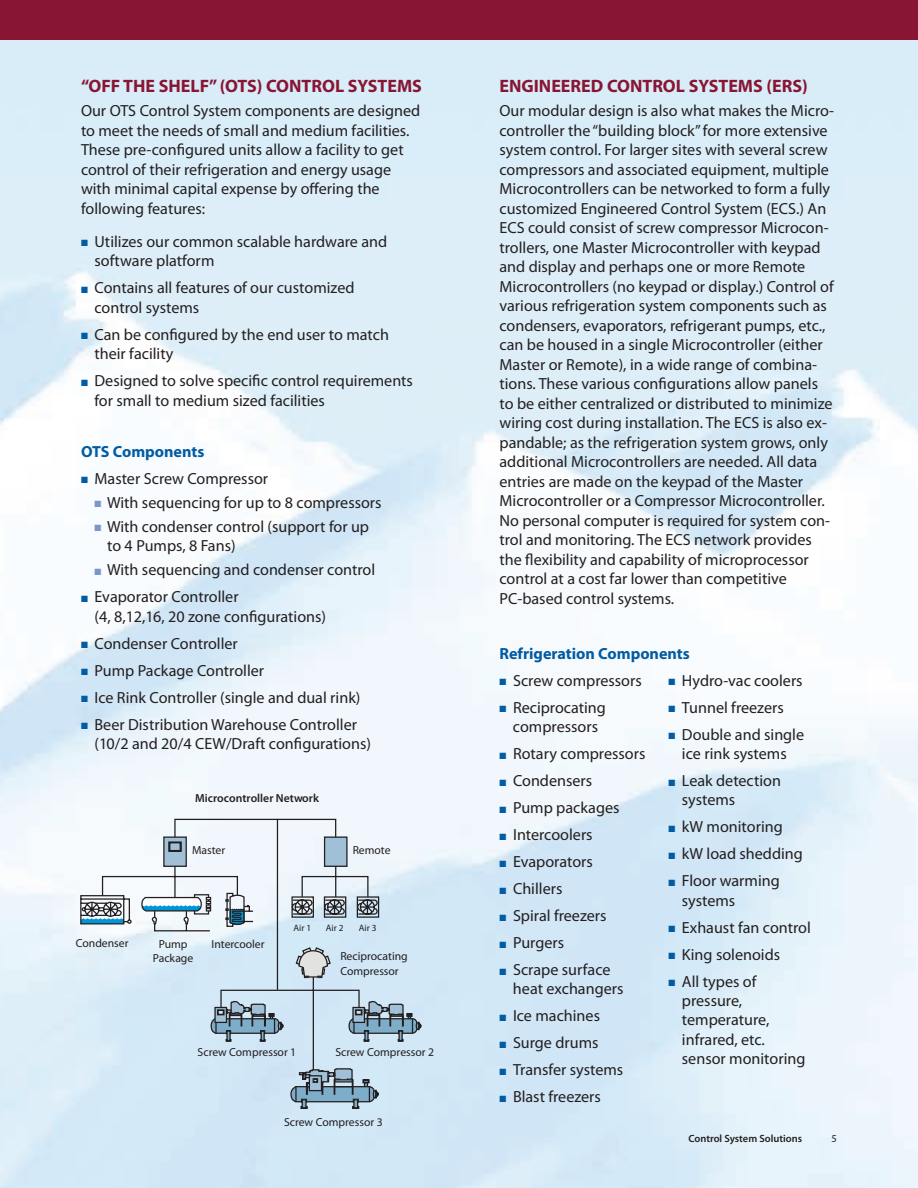
<style>
.page{position:relative;width:918px;height:1188px;background:#fff}
.page>*{position:absolute;margin:0;border:0;box-sizing:border-box;transform-origin:0 0}
.t1{font:700 18px "Myriad Pro";color:#881534}
.t2{font:16.2px/19.5px "Myriad Pro";color:#231f20}
.t3{font:700 16.2px "Myriad Pro";color:#015ca3}
.t4{font:11.7px/14px "Myriad Pro";color:#231f20;text-align:center}
.t5{font:600 11.7px "Myriad Pro";color:#231f20}
.t6{font:600 10.5px "Myriad Pro";color:#231f20}
.t7{font:10.5px "Myriad Pro";color:#231f20}
.t8{font:9.3px "Myriad Pro";color:#231f20}
.s1{color:#015ca3}
.s2{color:#7997c9}
</style>
<div class="page">
<svg style="left:80px;top:836px;width:300px;height:96px"></svg>
<svg style="left:101px;top:818px;width:268px;height:262px"></svg>
<svg style="left:210px;top:1000px;width:75px;height:42px"></svg>
<svg style="left:348px;top:999px;width:75px;height:43px"></svg>
<svg style="left:290px;top:1068px;width:90px;height:42px"></svg>
<hr style="left:277px;top:819px;width:1px;height:171px;background:#231f20">
<div style="left:0;top:0;width:918px;height:40px;background:#881534"></div>
<p class="t1" style="left:81px;top:76px;width:343px">“OFF THE SHELF” (OTS) CONTROL SYSTEMS</p>
<p class="t2" style="left:81px;top:101px;width:341px">Our OTS Control System components are designed to meet the needs of small and medium facilities.<br>These pre-configured units allow a facility to get control of their refrigeration and energy usage with minimal capital expense by offering the following features:</p>
<p class="t2" style="left:94px;top:232px;width:294px;text-indent:-13px"><span class="s1">■</span> Utilizes our common scalable hardware and software platform</p>
<p class="t2" style="left:94px;top:278px;width:262px;text-indent:-13px"><span class="s1">■</span> Contains all features of our customized control systems</p>
<p class="t2" style="left:94px;top:325px;width:296px;text-indent:-13px"><span class="s1">■</span> Can be configured by the end user to match their facility</p>
<p class="t2" style="left:94px;top:371px;width:320px;text-indent:-13px"><span class="s1">■</span> Designed to solve specific control requirements for small to medium sized facilities</p>
<p class="t3" style="left:81px;top:442px;width:125px">OTS Components</p>
<p class="t2" style="left:81px;top:469px;width:189px"><span class="s1">■</span> Master Screw Compressor</p>
<p class="t2" style="left:94px;top:493px;width:289px"><span class="s2">■</span> With sequencing for up to 8 compressors</p>
<p class="t2" style="left:107px;top:517px;width:264px;text-indent:-13px"><span class="s2">■</span> With condenser control (support for up to 4 Pumps, 8 Fans)</p>
<p class="t2" style="left:94px;top:560px;width:282px"><span class="s2">■</span> With sequencing and condenser control</p>
<p class="t2" style="left:94px;top:587px;width:233px;text-indent:-13px"><span class="s1">■</span> Evaporator Controller<br>(4, 8,12,16, 20 zone configurations)</p>
<p class="t2" style="left:81px;top:634px;width:158px"><span class="s1">■</span> Condenser Controller</p>
<p class="t2" style="left:81px;top:661px;width:185px"><span class="s1">■</span> Pump Package Controller</p>
<p class="t2" style="left:81px;top:688px;width:281px"><span class="s1">■</span> Ice Rink Controller (single and dual rink)</p>
<p class="t2" style="left:94px;top:715px;width:278px;text-indent:-13px"><span class="s1">■</span> Beer Distribution Warehouse Controller (10/2 and 20/4 CEW/Draft configurations)</p>
<p class="t5" style="left:195px;top:792px;width:125px">Microcontroller Network</p>
<p class="t4" style="left:192px;top:843px;width:35px">Master</p>
<p class="t4" style="left:353px;top:843px;width:39px">Remote</p>
<p class="t4" style="left:76px;top:937px;width:54px">Condenser</p>
<p class="t4" style="left:153px;top:937px;width:42px">Pump<br>Package</p>
<p class="t4" style="left:211px;top:937px;width:55px">Intercooler</p>
<p class="t8" style="left:294px;top:922px;width:19px">Air 1</p>
<p class="t8" style="left:326px;top:922px;width:19px">Air 2</p>
<p class="t8" style="left:359px;top:922px;width:19px">Air 3</p>
<p class="t4" style="left:340px;top:950px;width:69px;text-align:left">Reciprocating<br>Compressor</p>
<p class="t4" style="left:198px;top:1045px;width:100px">Screw Compressor 1</p>
<p class="t4" style="left:335px;top:1045px;width:100px">Screw Compressor 2</p>
<p class="t4" style="left:284px;top:1115px;width:100px">Screw Compressor 3</p>
<p class="t1" style="left:500px;top:76px;width:310px">ENGINEERED CONTROL SYSTEMS (ERS)</p>
<p class="t2" style="left:499px;top:101px;width:336px">Our modular design is also what makes the Micro&shy;controller the “building block” for more extensive system control. For larger sites with several screw compressors and associated equipment, multiple Microcontrollers can be networked to form a fully customized Engineered Control System (ECS.) An ECS could consist of screw compressor Microcon&shy;trollers, one Master Microcontroller with keypad and display and perhaps one or more Remote Microcontrollers (no keypad or display.) Control of various refrigeration system components such as condensers, evaporators, refrigerant pumps, etc., can be housed in a single Microcontroller (either Master or Remote), in a wide range of combina&shy;tions. These various configurations allow panels to be either centralized or distributed to minimize wiring cost during installation. The ECS is also ex&shy;pandable; as the refrigeration system grows, only additional Microcontrollers are needed. All data entries are made on the keypad of the Master Microcontroller or a Compressor Microcontroller.<br>No personal computer is required for system con&shy;trol and monitoring. The ECS network provides the flexibility and capability of microprocessor control at a cost far lower than competitive PC-based control systems.</p>
<p class="t3" style="left:500px;top:644px;width:192px">Refrigeration Components</p>
<p class="t2" style="left:500px;top:671px;width:144px"><span class="s1">■</span> Screw compressors</p>
<p class="t2" style="left:500px;top:698px;width:108px;text-align:center"><span class="s1">■</span> Reciprocating compressors</p>
<p class="t2" style="left:500px;top:744px;width:147px"><span class="s1">■</span> Rotary compressors</p>
<p class="t2" style="left:500px;top:771px;width:94px"><span class="s1">■</span> Condensers</p>
<p class="t2" style="left:500px;top:798px;width:122px"><span class="s1">■</span> Pump packages</p>
<p class="t2" style="left:500px;top:825px;width:95px"><span class="s1">■</span> Intercoolers</p>
<p class="t2" style="left:500px;top:852px;width:95px"><span class="s1">■</span> Evaporators</p>
<p class="t2" style="left:500px;top:879px;width:64px"><span class="s1">■</span> Chillers</p>
<p class="t2" style="left:500px;top:906px;width:109px"><span class="s1">■</span> Spiral freezers</p>
<p class="t2" style="left:500px;top:933px;width:66px"><span class="s1">■</span> Purgers</p>
<p class="t2" style="left:513px;top:960px;width:112px;text-indent:-13px"><span class="s1">■</span> Scrape surface heat exchangers</p>
<p class="t2" style="left:500px;top:1006px;width:102px"><span class="s1">■</span> Ice machines</p>
<p class="t2" style="left:500px;top:1033px;width:101px"><span class="s1">■</span> Surge drums</p>
<p class="t2" style="left:500px;top:1060px;width:125px"><span class="s1">■</span> Transfer systems</p>
<p class="t2" style="left:500px;top:1087px;width:103px"><span class="s1">■</span> Blast freezers</p>
<p class="t2" style="left:668px;top:671px;width:136px"><span class="s1">■</span> Hydro-vac coolers</p>
<p class="t2" style="left:668px;top:698px;width:117px"><span class="s1">■</span> Tunnel freezers</p>
<p class="t2" style="left:668px;top:725px;width:137px;text-align:center"><span class="s1">■</span> Double and single ice rink systems</p>
<p class="t2" style="left:682px;top:771px;width:101px;text-indent:-13px"><span class="s1">■</span> Leak detection systems</p>
<p class="t2" style="left:668px;top:817px;width:116px"><span class="s1">■</span> kW monitoring</p>
<p class="t2" style="left:668px;top:844px;width:136px"><span class="s1">■</span> kW load shedding</p>
<p class="t2" style="left:682px;top:871px;width:99px;text-indent:-13px"><span class="s1">■</span> Floor warming systems</p>
<p class="t2" style="left:668px;top:918px;width:144px"><span class="s1">■</span> Exhaust fan control</p>
<p class="t2" style="left:668px;top:945px;width:113px"><span class="s1">■</span> King solenoids</p>
<p class="t2" style="left:682px;top:972px;width:125px;text-indent:-13px"><span class="s1">■</span> All types of pressure, temperature, infrared, etc. sensor monitoring</p>
<p class="t6" style="left:688px;top:1133px;width:115px">Control System Solutions</p>
<p class="t7" style="left:832px;top:1133px;width:7px">5</p>
</div>
